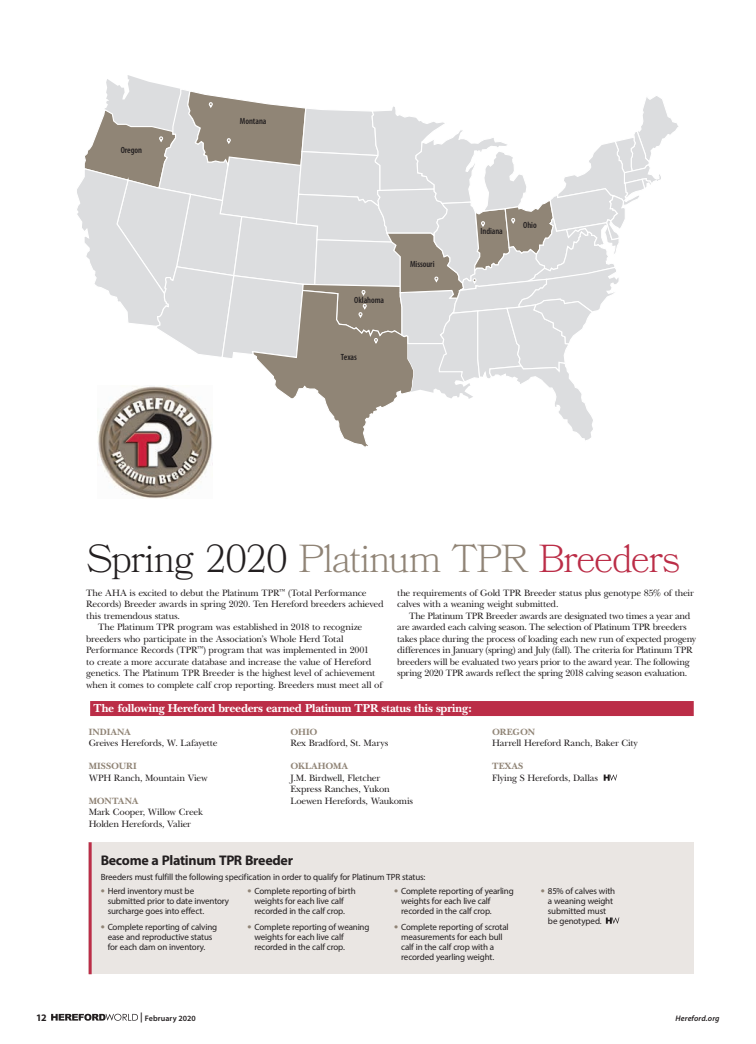
<style>
.page{position:relative;width:756px;height:1044px;background:#fff}
.page>*{position:absolute;margin:0;border:0;box-sizing:border-box;transform-origin:0 0}
.t1{font:300 39px "Bookmania";letter-spacing:-.04em;color:#908476}
.t2{font:700 14px "Myriad Pro";letter-spacing:-.02em;color:#231f20}
.t3{font:700 12px "New Baskerville";letter-spacing:-.015em;color:#fff}
.t4{font:700 10px "Myriad Pro";color:#231f20}
.t5{font:9.5px/11.5px "New Baskerville";letter-spacing:-.025em;color:#231f20}
.t6{font:700 9.5px "New Baskerville";letter-spacing:.01em;color:#908476}
.t7{font:700 9.5px "New Baskerville";letter-spacing:.04em;color:#908476}
.t8{font:700 9.5px "New Baskerville";letter-spacing:-.015em;color:#908476}
.t9{font:9px/10px "Myriad Pro";letter-spacing:-.02em;color:#231f20}
.t10{font:600 condensed 9px "Myriad Pro";letter-spacing:-.005em;color:#231f20}
.t11{font:600 8px "Myriad Pro";letter-spacing:.01em;color:#231f20}
.t12{font:italic 600 8px "Myriad Pro";letter-spacing:.015em;color:#231f20}
.s1{color:#231f20}
.s2{color:#bb2d47}
.s3{font-weight:700;font-size:12px;color:#908476}
.s4{font-size:10px}
</style>
<div class="page">
<svg style="left:604px;top:775px;width:13px;height:6px"></svg>
<div style="left:89px;top:842px;width:605px;height:132px;background:#eae6e3"></div>
<svg style="left:606px;top:918px;width:13px;height:6px"></svg>
<hr style="left:89px;top:842px;width:3px;height:132px;background:#bb2d47">
<img style="left:98px;top:449px;width:115px;height:49px">
<svg style="left:77px;top:75px;width:601px;height:374px"></svg>
<div style="left:90px;top:701px;width:604px;height:15px;background:#bb2d47"></div>
<svg style="left:51px;top:1014px;width:87px;height:7px"></svg>
<p class="t10" style="left:121px;top:145px;width:23px">Oregon</p>
<p class="t10" style="left:240px;top:116px;width:28px">Montana</p>
<p class="t10" style="left:354px;top:295px;width:31px">Oklahoma</p>
<p class="t10" style="left:341px;top:352px;width:17px">Texas</p>
<p class="t10" style="left:410px;top:259px;width:26px">Missouri</p>
<p class="t10" style="left:481px;top:227px;width:24px">Indiana</p>
<p class="t10" style="left:523px;top:220px;width:15px">Ohio</p>
<h1 class="t1" style="left:86px;top:536px;width:595px"><span class="s1">Spring 2020</span> Platinum TPR <span class="s2">Breeders</span></h1>
<p class="t5" style="left:86px;top:587px;width:282px">The AHA is excited to debut the Platinum TPR<sup>™</sup> (Total Performance</p>
<p class="t5" style="left:86px;top:599px;width:299px">Records) Breeder awards in spring 2020. Ten Hereford breeders achieved</p>
<p class="t5" style="left:86px;top:610px;width:95px">this tremendous status.</p>
<p class="t5" style="left:98px;top:622px;width:266px">The Platinum TPR program was established in 2018 to recognize</p>
<p class="t5" style="left:86px;top:633px;width:259px">breeders who participate in the Association’s Whole Herd Total</p>
<p class="t5" style="left:86px;top:645px;width:284px">Performance Records (TPR<sup>™</sup>) program that was implemented in 2001</p>
<p class="t5" style="left:86px;top:656px;width:287px">to create a more accurate database and increase the value of Hereford</p>
<p class="t5" style="left:86px;top:668px;width:291px">genetics. The Platinum TPR Breeder is the highest level of achievement</p>
<p class="t5" style="left:86px;top:679px;width:298px">when it comes to complete calf crop reporting. Breeders must meet all of</p>
<p class="t5" style="left:397px;top:587px;width:298px">the requirements of Gold TPR Breeder status plus genotype 85% of their calves with a weaning weight submitted.</p>
<p class="t5" style="left:397px;top:610px;width:300px;text-indent:12px">The Platinum TPR Breeder awards are designated two times a year and are awarded each calving season. The selection of Platinum TPR breeders takes place during the process of loading each new run of expected progeny differences in January (spring) and July (fall). The criteria for Platinum TPR breeders will be evaluated two years prior to the award year. The following spring 2020 TPR awards reflect the spring 2018 calving season evaluation.</p>
<p class="t3" style="left:94px;top:701px;width:380px">The following Hereford breeders earned Platinum TPR status this spring:</p>
<p class="t6" style="left:89px;top:726px;width:43px">INDIANA</p>
<p class="t5" style="left:89px;top:738px;width:130px">Greives Herefords, W. Lafayette</p>
<p class="t6" style="left:89px;top:761px;width:50px">MISSOURI</p>
<p class="t5" style="left:89px;top:772px;width:121px">WPH Ranch, Mountain View</p>
<p class="t8" style="left:89px;top:795px;width:51px">MONTANA</p>
<p class="t5" style="left:89px;top:807px;width:116px">Mark Cooper, Willow Creek<br>Holden Herefords, Valier</p>
<p class="t6" style="left:290px;top:726px;width:29px">OHIO</p>
<p class="t5" style="left:290px;top:738px;width:100px">Rex Bradford, St. Marys</p>
<p class="t7" style="left:290px;top:761px;width:59px">OKLAHOMA</p>
<p class="t5" style="left:290px;top:772px;width:124px">J.M. Birdwell, Fletcher<br>Express Ranches, Yukon<br>Loewen Herefords, Waukomis</p>
<p class="t6" style="left:492px;top:726px;width:45px">OREGON</p>
<p class="t5" style="left:492px;top:738px;width:147px">Harrell Hereford Ranch, Baker City</p>
<p class="t6" style="left:492px;top:761px;width:33px">TEXAS</p>
<p class="t5" style="left:492px;top:772px;width:108px">Flying S Herefords, Dallas</p>
<h2 class="t2" style="left:101px;top:851px;width:194px">Become a Platinum TPR Breeder</h2>
<p class="t9" style="left:101px;top:872px;width:326px">Breeders must fulfill the following specification in order to qualify for Platinum TPR status:</p>
<p class="t9" style="left:108px;top:886px;width:123px;text-indent:-7px"><span class="s3">•</span> Herd inventory must be submitted prior to date inventory surcharge goes into effect.</p>
<p class="t9" style="left:101px;top:922px;width:118px;text-align:center"><span class="s3">•</span> Complete reporting of calving ease and reproductive status for each dam on inventory.</p>
<p class="t9" style="left:247px;top:886px;width:110px;text-align:center"><span class="s3">•</span> Complete reporting of birth weights for each live calf recorded in the calf crop.</p>
<p class="t9" style="left:254px;top:922px;width:117px;text-indent:-7px"><span class="s3">•</span> Complete reporting of weaning weights for each live calf recorded in the calf crop.</p>
<p class="t9" style="left:401px;top:886px;width:114px;text-indent:-7px"><span class="s3">•</span> Complete reporting of yearling weights for each live calf recorded in the calf crop.</p>
<p class="t9" style="left:401px;top:922px;width:109px;text-indent:-7px"><span class="s3">•</span> Complete reporting of scrotal measurements for each bull calf in the calf crop with a recorded yearling weight.</p>
<p class="t9" style="left:548px;top:886px;width:69px;text-indent:-7px"><span class="s3">•</span> 85% of calves with a weaning weight submitted must be genotyped.</p>
<p class="t4" style="left:36px;top:1011px;width:12px">12</p>
<p class="t11" style="left:140px;top:1013px;width:57px"><span class="s4">|</span> February 2020</p>
<p class="t12" style="left:676px;top:1013px;width:45px">Hereford.org</p>
</div>
